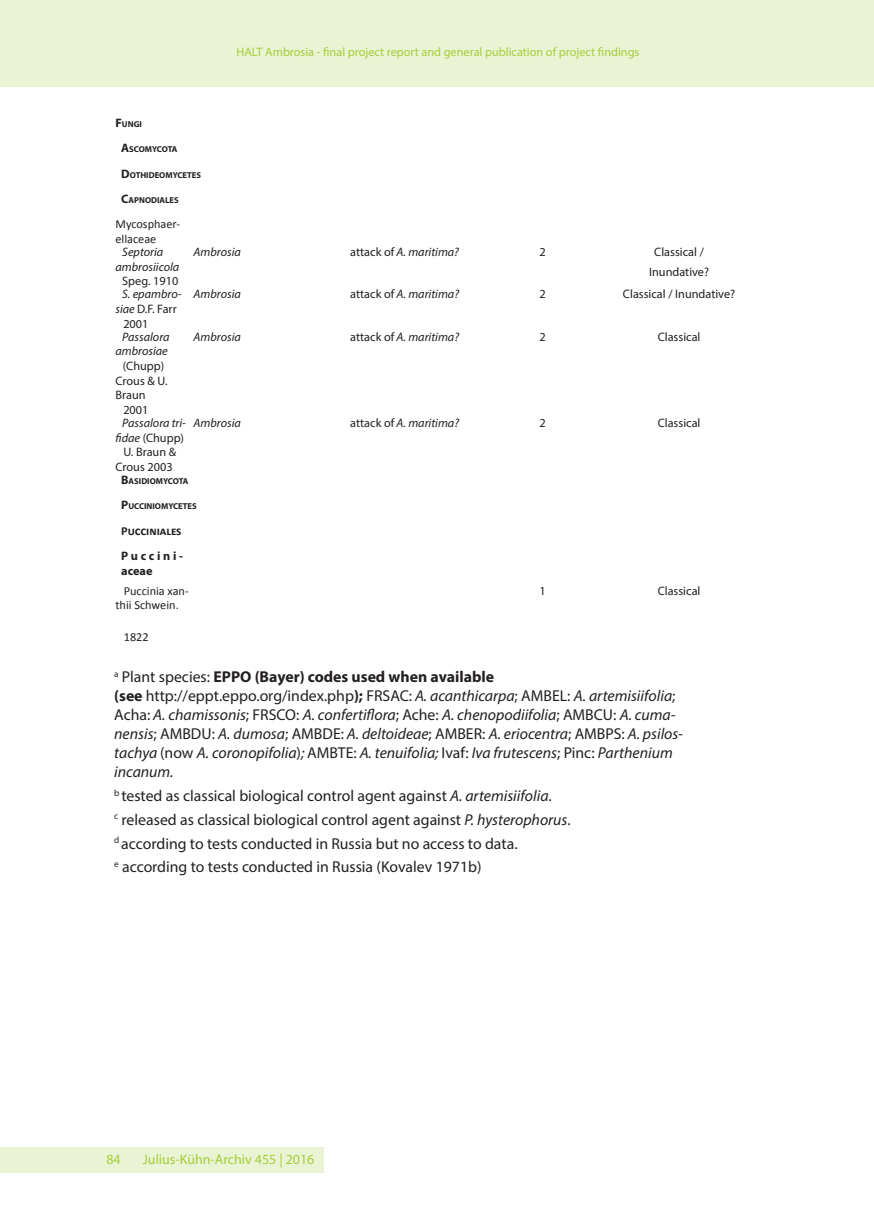
<style>
.page{position:relative;width:874px;height:1221px;background:#fff}
.page>*{position:absolute;margin:0;border:0;box-sizing:border-box;transform-origin:0 0}
.t1{font:italic 15.75px/18.9px "Myriad Pro";color:#231f20}
.t2{font:15.75px/23.8px "Myriad Pro";color:#231f20}
.t3{font:14px "Myriad Pro";color:#a6ce39}
.t4{font:italic 12.25px "Myriad Pro";color:#231f20}
.t5{font:12.25px/19.6px "Myriad Pro";color:#231f20;text-align:center}
.t6{font:12.25px "Myriad Pro";color:#a6ce39}
.t7{font:12.25px/14.7px "Calibri";color:#231f20}
.t8{font:700 12.25px/25.2px "Calibri";color:#231f20}
.t9{font:700 8.58px "Myriad Pro";color:#231f20}
.s1{font-size:12.25px}
.s2{font-style:normal}
.s3{font-style:italic}
.s4{font-family:"Myriad Pro"}
.s5{font-family:"Myriad Pro";font-weight:700}
.s6{font-weight:700;font-style:normal}
</style>
<div class="page">
<div style="left:0;top:0;width:857px;height:87px;background:#eaf3d4"></div>
<div style="left:858px;top:0;width:15px;height:87px;background:#eaf3d4"></div>
<div style="left:0;top:1147px;width:323px;height:25px;background:#eaf3d4"></div>
<p class="t6" style="left:236px;top:44px;width:404px">HALT Ambrosia - final project report and general publication of project findings</p>
<p class="t9" style="left:115px;top:119px;width:28px"><span class="s1">F</span>UNGI</p>
<p class="t9" style="left:121px;top:144px;width:58px"><span class="s1">A</span>SCOMYCOTA</p>
<p class="t9" style="left:121px;top:169px;width:81px"><span class="s1">D</span>OTHIDEOMYCETES</p>
<p class="t9" style="left:121px;top:194px;width:59px"><span class="s1">C</span>APNODIALES</p>
<p class="t7" style="left:115px;top:217px;width:66px">Mycosphaer&shy;ellaceae</p>
<p class="t4" style="left:122px;top:244px;width:43px">Septoria</p>
<p class="t4" style="left:115px;top:259px;width:65px">ambrosiicola</p>
<p class="t5" style="left:122px;top:271px;width:58px">Speg. 1910</p>
<p class="t4" style="left:193px;top:244px;width:49px">Ambrosia</p>
<p class="t4" style="left:350px;top:244px;width:110px"><span class="s2">attack of</span> A. maritima?</p>
<p class="t5" style="left:539px;top:242px;width:8px">2</p>
<p class="t5" style="left:648px;top:242px;width:61px">Classical /<br>Inundative?</p>
<p class="t4" style="left:193px;top:286px;width:49px">Ambrosia</p>
<p class="t4" style="left:350px;top:286px;width:110px"><span class="s2">attack of</span> A. maritima?</p>
<p class="t5" style="left:539px;top:284px;width:8px">2</p>
<p class="t5" style="left:622px;top:284px;width:114px">Classical / Inundative?</p>
<p class="t4" style="left:122px;top:286px;width:61px">S. epambro-</p>
<p class="t5" style="left:115px;top:299px;width:63px"><span class="s3">siae</span> D.F. Farr</p>
<p class="t5" style="left:123px;top:313px;width:27px">2001</p>
<p class="t4" style="left:122px;top:329px;width:49px">Passalora</p>
<p class="t4" style="left:115px;top:343px;width:54px">ambrosiae</p>
<p class="t5" style="left:123px;top:356px;width:43px">(Chupp)</p>
<p class="t5" style="left:115px;top:370px;width:54px">Crous &amp; U.</p>
<p class="t5" style="left:115px;top:385px;width:32px">Braun</p>
<p class="t5" style="left:123px;top:400px;width:27px">2001</p>
<p class="t4" style="left:193px;top:329px;width:49px">Ambrosia</p>
<p class="t4" style="left:350px;top:329px;width:110px"><span class="s2">attack of</span> A. maritima?</p>
<p class="t5" style="left:539px;top:326px;width:8px">2</p>
<p class="t5" style="left:657px;top:326px;width:44px">Classical</p>
<p class="t4" style="left:193px;top:415px;width:49px">Ambrosia</p>
<p class="t4" style="left:350px;top:415px;width:110px"><span class="s2">attack of</span> A. maritima?</p>
<p class="t5" style="left:539px;top:413px;width:8px">2</p>
<p class="t5" style="left:657px;top:413px;width:44px">Classical</p>
<p class="t4" style="left:122px;top:415px;width:65px">Passalora tri-</p>
<p class="t5" style="left:115px;top:427px;width:70px"><span class="s3">fidae</span> (Chupp)</p>
<p class="t5" style="left:123px;top:442px;width:54px">U. Braun &amp;</p>
<p class="t5" style="left:115px;top:457px;width:59px">Crous 2003</p>
<p class="t9" style="left:121px;top:475px;width:69px"><span class="s1">B</span>ASIDIOMYCOTA</p>
<p class="t9" style="left:121px;top:501px;width:77px"><span class="s1">P</span>UCCINIOMYCETES</p>
<p class="t8" style="left:121px;top:518px;width:63px">Pucciniales<br><span class="s4">Puccini-</span></p>
<p class="t7" style="left:121px;top:560px;width:69px;line-height:19.9px"><span class="s5">aceae<br></span>Puccinia xan-</p>
<p class="t7" style="left:115px;top:598px;width:65px">thii Schwein.</p>
<p class="t7" style="left:124px;top:630px;width:26px">1822</p>
<p class="t5" style="left:539px;top:580px;width:8px">1</p>
<p class="t5" style="left:657px;top:580px;width:44px">Classical</p>
<p class="t1" style="left:114px;top:667px;width:570px"><sup>a</sup> <span class="s2">Plant species:</span> <span class="s6">EPPO (Bayer) codes used when available<br>(see</span> <span class="s2">http://eppt.eppo.org/index.php</span><span class="s6">);</span> <span class="s2">FRSAC:</span> A. acanthicarpa<span class="s2">; AMBEL:</span> A. artemisiifolia<span class="s2">; Acha:</span> A. chamissonis<span class="s2">; FRSCO:</span> A. confertiflora<span class="s2">; Ache:</span> A. chenopodiifolia<span class="s2">; AMBCU:</span> A. cuma&shy;nensis<span class="s2">; AMBDU:</span> A. dumosa<span class="s2">; AMBDE:</span> A. deltoideae<span class="s2">; AMBER:</span> A. eriocentra<span class="s2">; AMBPS:</span> A. psilos&shy;tachya <span class="s2">(now</span> A. coronopifolia<span class="s2">)</span>; <span class="s2">AMBTE:</span> A. tenuifolia; <span class="s2">Ivaf:</span> Iva frutescens<span class="s2">; Pinc:</span> Parthenium incanum.</p>
<p class="t2" style="left:114px;top:783px;width:458px"><sup>b</sup> tested as classical biological control agent against <span class="s3">A. artemisiifolia</span>.<br><sup>c</sup> released as classical biological control agent against <span class="s3">P. hysterophorus</span>. <sup>d</sup> according to tests conducted in Russia but no access to data.<br><sup>e</sup> according to tests conducted in Russia (Kovalev 1971b)</p>
<p class="t3" style="left:106px;top:1150px;width:16px">84</p>
<p class="t3" style="left:143px;top:1151px;width:173px">Julius-Kühn-Archiv 455 | 2016</p>
</div>
